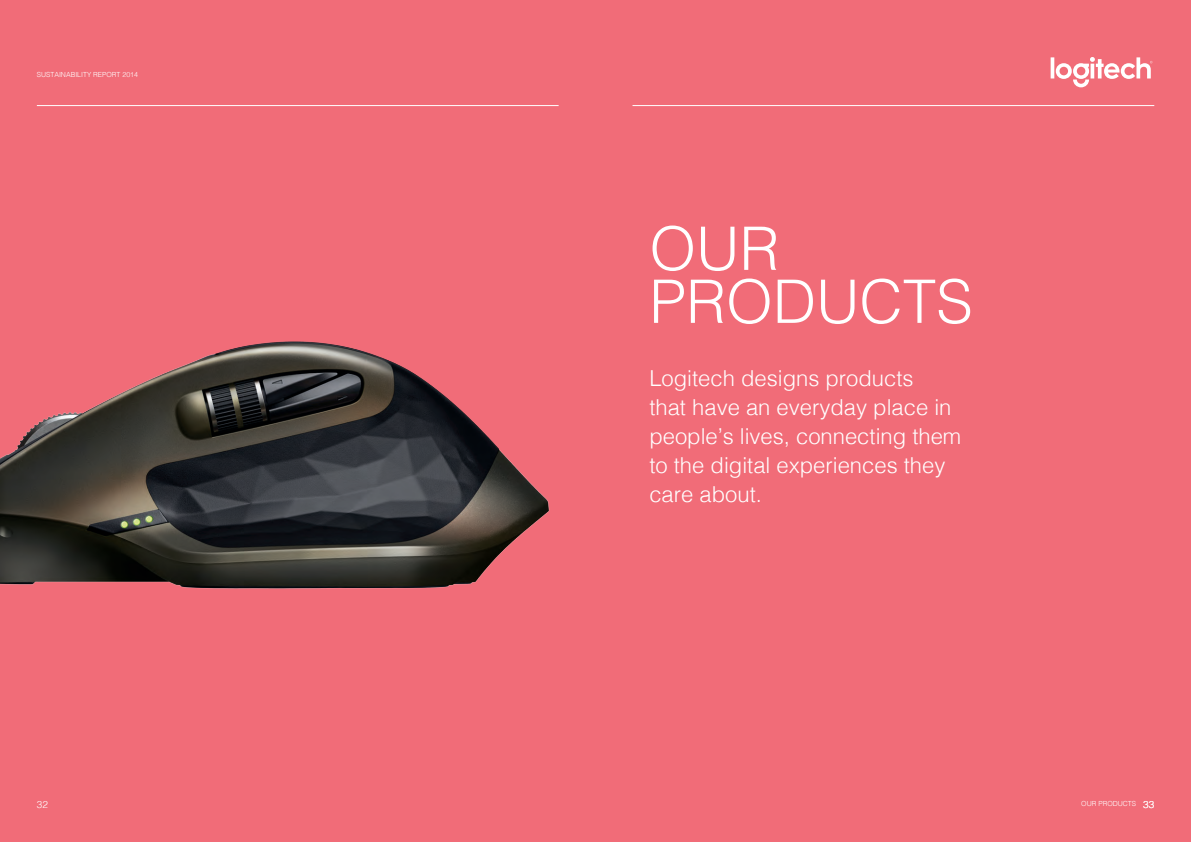
<style>
.page{position:relative;width:1191px;height:842px;background:#fff}
.page>*{position:absolute;margin:0;border:0;box-sizing:border-box;transform-origin:0 0}
.Headline_2014{font:300 60px/53px "Helvetica";color:#fff}
.Introduction_White_2{font:300 22px/29px "Helvetica";color:#fff}
.Body_Text_white_2014{font:300 10px "Helvetica";color:#fff}
.Body_Text_white_2014-2{font:300 7px "Helvetica";color:#fff}
.s1{font-size:10px}
</style>
<div class="page">
<div style="left:595px;top:0;width:596px;height:842px;background:#f16c78"></div>
<div style="left:0;top:0;width:595px;height:842px;background:#f16c78"></div>
<svg style="left:1050px;top:57px;width:102px;height:30px"></svg>
<hr style="left:37px;top:105px;width:521px;height:1px;background:#fff">
<hr style="left:632px;top:105px;width:522px;height:1px;background:#fff">
<img style="left:0;top:341px;width:550px;height:248px">
<p class="Body_Text_white_2014-2" style="left:37px;top:69px;width:103px">SUSTAINABILITY REPORT 2014</p>
<p class="Headline_2014" style="left:649px;top:218px;width:325px">OUR<br>PRODUCTS</p>
<p class="Introduction_White_2" style="left:649px;top:362px;width:313px">Logitech designs products<br>that have an everyday place in people’s lives, connecting them to the digital experiences they care about.</p>
<p class="Body_Text_white_2014" style="left:37px;top:796px;width:13px">32</p>
<p class="Body_Text_white_2014-2" style="left:1081px;top:798px;width:74px">OUR PRODUCTS <span class="s1">33</span></p>
</div>
